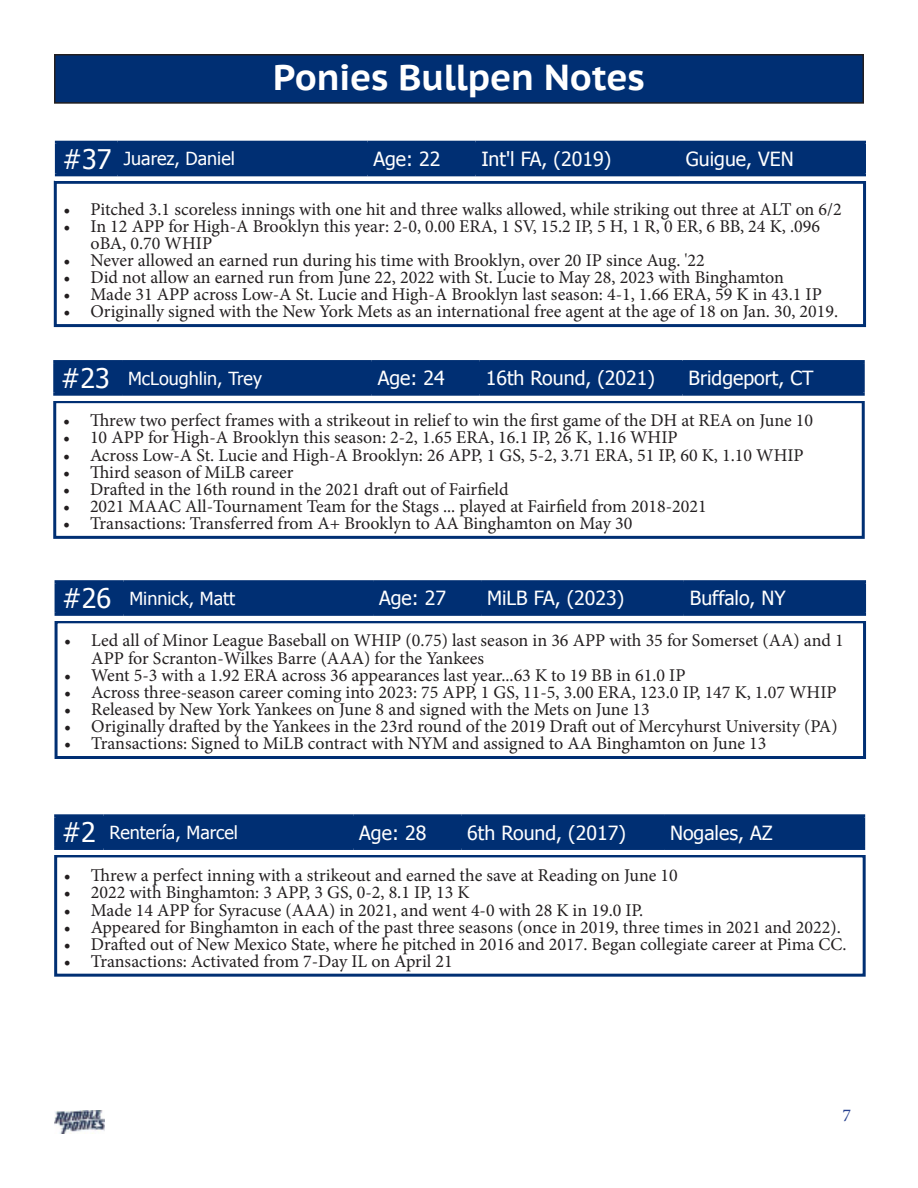
<style>
.page{position:relative;width:918px;height:1188px;background:#fff}
.page>*{position:absolute;margin:0;border:0;box-sizing:border-box;transform-origin:0 0}
.t1{font:700 36px "PT Sans Caption";letter-spacing:-.005em;color:#fff}
.t2{font:27px "Tahoma";color:#fff}
.t3{font:19.5px "Tahoma";color:#fff}
.t4{font:18px/17.1px "Minion Pro";color:#231f20}
.t5{font:18px "Tahoma";color:#fff}
.t6{font:18px "Minion Pro";color:#253f8e}
</style>
<div class="page">
<div style="left:55px;top:55px;width:808px;height:48px;background:#002f73"></div>
<div style="left:54px;top:54px;width:810px;height:50px;border:2px solid #231f20"></div>
<img style="left:54px;top:1110px;width:51px;height:24px">
<div style="left:53px;top:400px;width:812px;height:139px;border:3px solid #002f73"></div>
<div style="left:56px;top:363px;width:625px;height:30px;background:#002f73"></div>
<div style="left:683px;top:362px;width:180px;height:32px;background:#002f73"></div>
<hr style="left:53px;top:360px;width:69px;height:3px;background:#002f73">
<hr style="left:53px;top:363px;width:3px;height:30px;background:#002f73">
<hr style="left:122px;top:360px;width:250px;height:3px;background:#002f73">
<hr style="left:121px;top:363px;width:3px;height:30px;background:#002f73">
<hr style="left:372px;top:360px;width:108px;height:3px;background:#002f73">
<hr style="left:370px;top:363px;width:3px;height:30px;background:#002f73">
<hr style="left:480px;top:360px;width:203px;height:3px;background:#002f73">
<hr style="left:478px;top:363px;width:3px;height:30px;background:#002f73">
<hr style="left:683px;top:360px;width:182px;height:3px;background:#002f73">
<hr style="left:681px;top:363px;width:3px;height:30px;background:#002f73">
<hr style="left:862px;top:363px;width:3px;height:30px;background:#002f73">
<hr style="left:53px;top:393px;width:69px;height:3px;background:#002f73">
<hr style="left:122px;top:393px;width:250px;height:3px;background:#002f73">
<hr style="left:372px;top:393px;width:108px;height:3px;background:#002f73">
<hr style="left:480px;top:393px;width:203px;height:3px;background:#002f73">
<hr style="left:683px;top:393px;width:182px;height:3px;background:#002f73">
<div style="left:54px;top:181px;width:812px;height:146px;border:3px solid #002f73"></div>
<div style="left:55px;top:141px;width:810px;height:40px;background:linear-gradient(to right,#fff,#fff)"></div>
<div style="left:58px;top:144px;width:620px;height:29px;background:#002f73"></div>
<div style="left:680px;top:142px;width:184px;height:33px;background:#002f73"></div>
<hr style="left:55px;top:141px;width:63px;height:3px;background:#002f73">
<hr style="left:55px;top:144px;width:3px;height:29px;background:#002f73">
<hr style="left:118px;top:141px;width:249px;height:3px;background:#002f73">
<hr style="left:116px;top:144px;width:3px;height:29px;background:#002f73">
<hr style="left:367px;top:141px;width:108px;height:3px;background:#002f73">
<hr style="left:366px;top:144px;width:3px;height:29px;background:#002f73">
<hr style="left:475px;top:141px;width:205px;height:3px;background:#002f73">
<hr style="left:474px;top:144px;width:3px;height:29px;background:#002f73">
<hr style="left:680px;top:141px;width:186px;height:3px;background:#002f73">
<hr style="left:678px;top:144px;width:3px;height:29px;background:#002f73">
<hr style="left:863px;top:144px;width:3px;height:29px;background:#002f73">
<hr style="left:55px;top:173px;width:63px;height:3px;background:#002f73">
<hr style="left:118px;top:173px;width:249px;height:3px;background:#002f73">
<hr style="left:367px;top:173px;width:108px;height:3px;background:#002f73">
<hr style="left:475px;top:173px;width:205px;height:3px;background:#002f73">
<hr style="left:680px;top:173px;width:186px;height:3px;background:#002f73">
<div style="left:55px;top:620px;width:811px;height:139px;border:3px solid #002f73"></div>
<div style="left:58px;top:583px;width:624px;height:30px;background:#002f73"></div>
<div style="left:684px;top:582px;width:181px;height:32px;background:#002f73"></div>
<hr style="left:55px;top:580px;width:68px;height:3px;background:#002f73">
<hr style="left:55px;top:583px;width:3px;height:30px;background:#002f73">
<hr style="left:123px;top:580px;width:250px;height:3px;background:#002f73">
<hr style="left:122px;top:583px;width:3px;height:30px;background:#002f73">
<hr style="left:373px;top:580px;width:108px;height:3px;background:#002f73">
<hr style="left:372px;top:583px;width:3px;height:30px;background:#002f73">
<hr style="left:481px;top:580px;width:203px;height:3px;background:#002f73">
<hr style="left:480px;top:583px;width:3px;height:30px;background:#002f73">
<hr style="left:684px;top:580px;width:182px;height:3px;background:#002f73">
<hr style="left:682px;top:583px;width:3px;height:30px;background:#002f73">
<hr style="left:863px;top:583px;width:3px;height:30px;background:#002f73">
<hr style="left:55px;top:613px;width:68px;height:3px;background:#002f73">
<hr style="left:123px;top:613px;width:250px;height:3px;background:#002f73">
<hr style="left:373px;top:613px;width:108px;height:3px;background:#002f73">
<hr style="left:481px;top:613px;width:203px;height:3px;background:#002f73">
<hr style="left:684px;top:613px;width:182px;height:3px;background:#002f73">
<div style="left:54px;top:854px;width:812px;height:123px;border:3px solid #002f73"></div>
<div style="left:57px;top:817px;width:606px;height:30px;background:#002f73"></div>
<div style="left:664px;top:816px;width:200px;height:32px;background:#002f73"></div>
<hr style="left:54px;top:814px;width:50px;height:3px;background:#002f73">
<hr style="left:54px;top:817px;width:3px;height:30px;background:#002f73">
<hr style="left:104px;top:814px;width:249px;height:3px;background:#002f73">
<hr style="left:102px;top:817px;width:3px;height:30px;background:#002f73">
<hr style="left:353px;top:814px;width:108px;height:3px;background:#002f73">
<hr style="left:352px;top:817px;width:3px;height:30px;background:#002f73">
<hr style="left:461px;top:814px;width:203px;height:3px;background:#002f73">
<hr style="left:460px;top:817px;width:3px;height:30px;background:#002f73">
<hr style="left:664px;top:814px;width:201px;height:3px;background:#002f73">
<hr style="left:663px;top:817px;width:3px;height:30px;background:#002f73">
<hr style="left:862px;top:817px;width:3px;height:30px;background:#002f73">
<hr style="left:54px;top:847px;width:50px;height:3px;background:#002f73">
<hr style="left:104px;top:847px;width:249px;height:3px;background:#002f73">
<hr style="left:353px;top:847px;width:108px;height:3px;background:#002f73">
<hr style="left:461px;top:847px;width:203px;height:3px;background:#002f73">
<hr style="left:664px;top:847px;width:201px;height:3px;background:#002f73">
<p class="t1" style="left:273px;top:53px;width:373px">Ponies Bullpen Notes</p>
<p class="t2" style="left:62px;top:141px;width:51px">#37</p>
<p class="t5" style="left:124px;top:147px;width:113px">Juarez, Daniel</p>
<p class="t3" style="left:373px;top:146px;width:69px">Age: 22</p>
<p class="t3" style="left:481px;top:146px;width:131px">Int'l FA, (2019)</p>
<p class="t3" style="left:686px;top:146px;width:109px">Guigue, VEN</p>
<p class="t4" style="left:64px;top:200px;width:780px">• Pitched 3.1 scoreless innings with one hit and three walks allowed, while striking out three at ALT on 6/2</p>
<p class="t4" style="left:91px;top:217px;width:731px;text-indent:-27px">• In 12 APP for High-A Brooklyn this year: 2-0, 0.00 ERA, 1 SV, 15.2 IP, 5 H, 1 R, 0 ER, 6 BB, 24 K, .096 oBA, 0.70 WHIP</p>
<p class="t4" style="left:64px;top:252px;width:643px">• Never allowed an earned run during his time with Brooklyn, over 20 IP since Aug. '22</p>
<p class="t4" style="left:64px;top:269px;width:722px">• Did not allow an earned run from June 22, 2022 with St. Lucie to May 28, 2023 with Binghamton</p>
<p class="t4" style="left:64px;top:286px;width:760px">• Made 31 APP across Low-A St. Lucie and High-A Brooklyn last season: 4-1, 1.66 ERA, 59 K in 43.1 IP</p>
<p class="t4" style="left:64px;top:303px;width:776px">• Originally signed with the New York Mets as an international free agent at the age of 18 on Jan. 30, 2019.</p>
<p class="t2" style="left:61px;top:360px;width:51px">#23</p>
<p class="t5" style="left:128px;top:366px;width:135px">McLoughlin, Trey</p>
<p class="t3" style="left:378px;top:365px;width:69px">Age: 24</p>
<p class="t3" style="left:486px;top:365px;width:171px">16th Round, (2021)</p>
<p class="t3" style="left:689px;top:365px;width:126px">Bridgeport, CT</p>
<p class="t4" style="left:63px;top:412px;width:752px">• Threw two perfect frames with a strikeout in relief to win the first game of the DH at REA on June 10</p>
<p class="t4" style="left:63px;top:429px;width:616px">• 10 APP for High-A Brooklyn this season: 2-2, 1.65 ERA, 16.1 IP, 26 K, 1.16 WHIP</p>
<p class="t4" style="left:63px;top:446px;width:742px">• Across Low-A St. Lucie and High-A Brooklyn: 26 APP, 1 GS, 5-2, 3.71 ERA, 51 IP, 60 K, 1.10 WHIP</p>
<p class="t4" style="left:63px;top:464px;width:232px">• Third season of MiLB career</p>
<p class="t4" style="left:63px;top:481px;width:447px">• Drafted in the 16th round in the 2021 draft out of Fairfield</p>
<p class="t4" style="left:63px;top:498px;width:645px">• 2021 MAAC All-Tournament Team for the Stags ... played at Fairfield from 2018-2021</p>
<p class="t4" style="left:63px;top:515px;width:571px">• Transactions: Transferred from A+ Brooklyn to AA Binghamton on May 30</p>
<p class="t2" style="left:62px;top:580px;width:51px">#26</p>
<p class="t5" style="left:129px;top:586px;width:107px">Minnick, Matt</p>
<p class="t3" style="left:379px;top:585px;width:69px">Age: 27</p>
<p class="t3" style="left:487px;top:585px;width:139px">MiLB FA, (2023)</p>
<p class="t3" style="left:690px;top:585px;width:97px">Buffalo, NY</p>
<p class="t4" style="left:91px;top:632px;width:754px;text-indent:-27px">• Led all of Minor League Baseball on WHIP (0.75) last season in 36 APP with 35 for Somerset (AA) and 1<br>APP for Scranton-Wilkes Barre (AAA) for the Yankees</p>
<p class="t4" style="left:64px;top:667px;width:623px">• Went 5-3 with a 1.92 ERA across 36 appearances last year...63 K to 19 BB in 61.0 IP</p>
<p class="t4" style="left:64px;top:684px;width:774px">• Across three-season career coming into 2023: 75 APP, 1 GS, 11-5, 3.00 ERA, 123.0 IP, 147 K, 1.07 WHIP</p>
<p class="t4" style="left:64px;top:701px;width:587px">• Released by New York Yankees on June 8 and signed with the Mets on June 13</p>
<p class="t4" style="left:64px;top:718px;width:775px">• Originally drafted by the Yankees in the 23rd round of the 2019 Draft out of Mercyhurst University (PA)</p>
<p class="t4" style="left:64px;top:735px;width:704px">• Transactions: Signed to MiLB contract with NYM and assigned to AA Binghamton on June 13</p>
<p class="t2" style="left:62px;top:815px;width:36px">#2</p>
<p class="t5" style="left:110px;top:820px;width:130px">Rentería, Marcel</p>
<p class="t3" style="left:359px;top:819px;width:69px">Age: 28</p>
<p class="t3" style="left:467px;top:819px;width:160px">6th Round, (2017)</p>
<p class="t3" style="left:670px;top:819px;width:104px">Nogales, AZ</p>
<p class="t4" style="left:64px;top:867px;width:615px">• Threw a perfect inning with a strikeout and earned the save at Reading on June 10</p>
<p class="t4" style="left:64px;top:884px;width:407px">• 2022 with Binghamton: 3 APP, 3 GS, 0-2, 8.1 IP, 13 K</p>
<p class="t4" style="left:64px;top:901px;width:581px">• Made 14 APP for Syracuse (AAA) in 2021, and went 4-0 with 28 K in 19.0 IP.</p>
<p class="t4" style="left:64px;top:918px;width:778px">• Appeared for Binghamton in each of the past three seasons (once in 2019, three times in 2021 and 2022).</p>
<p class="t4" style="left:64px;top:936px;width:784px">• Drafted out of New Mexico State, where he pitched in 2016 and 2017. Began collegiate career at Pima CC.</p>
<p class="t4" style="left:64px;top:953px;width:390px">• Transactions: Activated from 7-Day IL on April 21</p>
<p class="t6" style="left:842px;top:1103px;width:10px">7</p>
</div>
